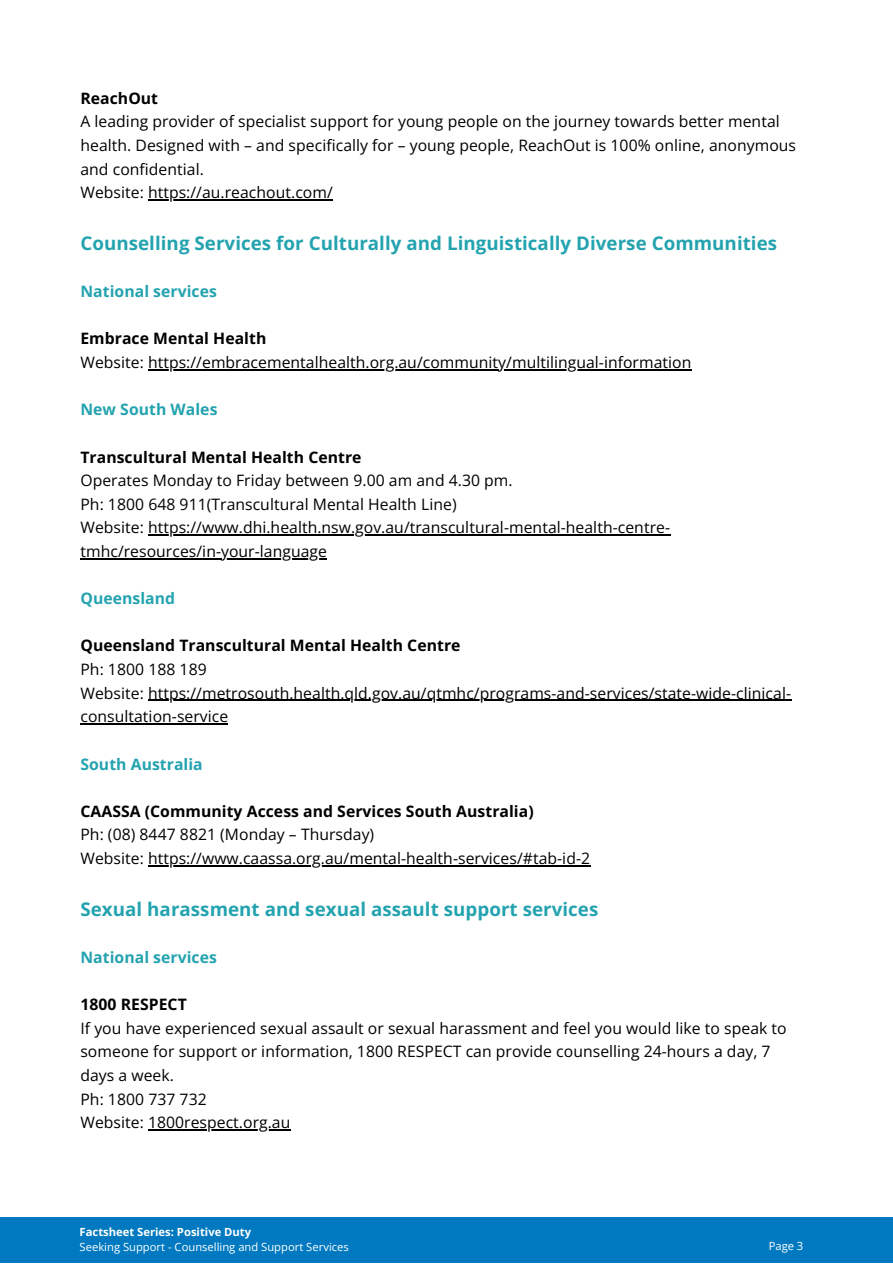
<style>
.page{position:relative;width:893px;height:1264px;background:#fff}
.page>*{position:absolute;margin:0;border:0;box-sizing:border-box;transform-origin:0 0}
.t1{font:700 18.75px "Open Sans";letter-spacing:.005em;color:#23a3af}
.t2{font:15.75px/23.5px "Open Sans";letter-spacing:.005em;color:#000}
.t3{font:700 15.75px "Open Sans";letter-spacing:.005em;color:#000}
.t4{font:700 15.75px "Open Sans";letter-spacing:.005em;color:#23a3af}
.t5{font:11.25px "Open Sans";color:#fff}
.t6{font:700 11.25px "Open Sans";color:#fff}
</style>
<div class="page">
<hr style="left:148px;top:199px;width:185px;height:1px;background:#000">
<hr style="left:148px;top:369px;width:543px;height:1px;background:#000">
<hr style="left:148px;top:534px;width:522px;height:1px;background:#000">
<hr style="left:80px;top:558px;width:247px;height:1px;background:#000">
<hr style="left:148px;top:699px;width:643px;height:2px;background:#000">
<hr style="left:80px;top:723px;width:148px;height:1px;background:#000">
<hr style="left:148px;top:865px;width:442px;height:1px;background:#000">
<hr style="left:148px;top:1129px;width:142px;height:1px;background:#000">
<div style="left:0;top:1217px;width:892px;height:45px;background:#0079c1"></div>
<p class="t3" style="left:80px;top:87px;width:79px">ReachOut</p>
<p class="t2" style="left:80px;top:109px;width:717px">A leading provider of specialist support for young people on the journey towards better mental health. Designed with – and specifically for – young people, ReachOut is 100% online, anonymous and confidential.</p>
<p class="t2" style="left:80px;top:180px;width:254px">Website: https://au.reachout.com/</p>
<p class="t1" style="left:80px;top:230px;width:698px">Counselling Services for Culturally and Linguistically Diverse Communities</p>
<p class="t4" style="left:80px;top:280px;width:138px">National services</p>
<p class="t3" style="left:80px;top:327px;width:187px">Embrace Mental Health</p>
<p class="t2" style="left:80px;top:350px;width:612px">Website: https://embracementalhealth.org.au/community/multilingual-information</p>
<p class="t4" style="left:80px;top:398px;width:138px">New South Wales</p>
<p class="t3" style="left:80px;top:445px;width:282px">Transcultural Mental Health Centre</p>
<p class="t2" style="left:80px;top:468px;width:434px">Operates Monday to Friday between 9.00 am and 4.30 pm.</p>
<p class="t2" style="left:80px;top:492px;width:377px">Ph: 1800 648 911(Transcultural Mental Health Line)</p>
<p class="t2" style="left:80px;top:515px;width:591px">Website: https://www.dhi.health.nsw.gov.au/transcultural-mental-health-centre&shy;tmhc/resources/in-your-language</p>
<p class="t4" style="left:80px;top:587px;width:96px">Queensland</p>
<p class="t3" style="left:80px;top:634px;width:381px">Queensland Transcultural Mental Health Centre</p>
<p class="t2" style="left:80px;top:657px;width:128px">Ph: 1800 188 189</p>
<p class="t2" style="left:80px;top:680px;width:712px">Website: https://metrosouth.health.qld.gov.au/qtmhc/programs-and-services/state-wide-clinical&shy;consultation-service</p>
<p class="t4" style="left:80px;top:752px;width:124px">South Australia</p>
<p class="t3" style="left:80px;top:800px;width:454px">CAASSA (Community Access and Services South Australia)</p>
<p class="t2" style="left:80px;top:822px;width:295px">Ph: (08) 8447 8821 (Monday – Thursday)</p>
<p class="t2" style="left:80px;top:846px;width:511px">Website: https://www.caassa.org.au/mental-health-services/#tab-id-2</p>
<p class="t1" style="left:80px;top:895px;width:519px">Sexual harassment and sexual assault support services</p>
<p class="t4" style="left:80px;top:946px;width:138px">National services</p>
<p class="t3" style="left:80px;top:993px;width:108px">1800 RESPECT</p>
<p class="t2" style="left:80px;top:1015px;width:707px">If you have experienced sexual assault or sexual harassment and feel you would like to speak to someone for support or information, 1800 RESPECT can provide counselling 24-hours a day, 7 days a week.</p>
<p class="t2" style="left:80px;top:1086px;width:128px">Ph: 1800 737 732</p>
<p class="t2" style="left:80px;top:1110px;width:211px">Website: 1800respect.org.au</p>
<p class="t6" style="left:80px;top:1224px;width:173px">Factsheet Series: Positive Duty</p>
<p class="t5" style="left:80px;top:1239px;width:271px">Seeking Support - Counselling and Support Services</p>
<p class="t5" style="left:768px;top:1238px;width:36px">Page 3</p>
</div>
